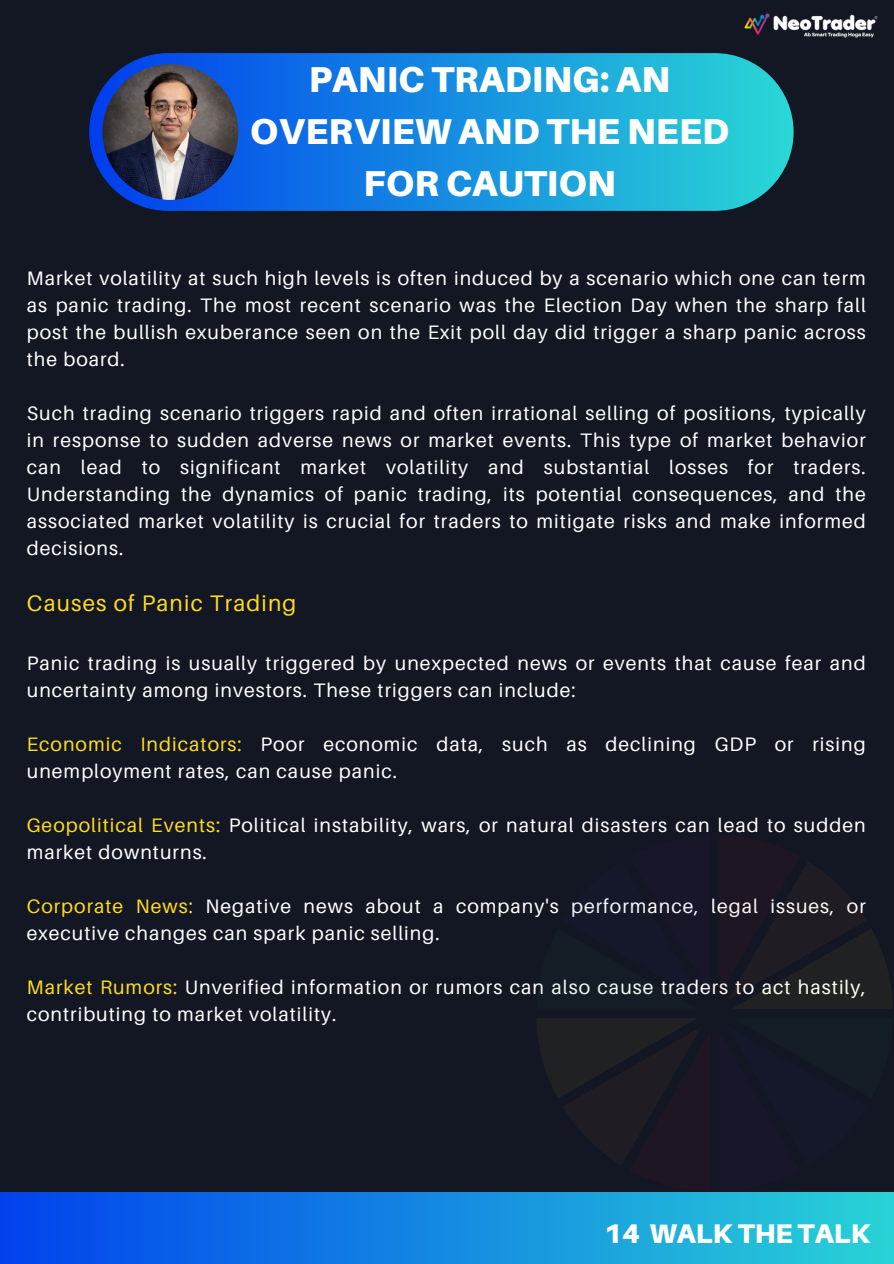
<style>
.page{position:relative;width:894px;height:1264px;background:#fff}
.page>*{position:absolute;margin:0;border:0;box-sizing:border-box;transform-origin:0 0}
.t1{font:900 36px/51.8px "Aileron";letter-spacing:.005em;color:#fff;text-align:center}
.t2{font:900 27px "Aileron";color:#fff}
.t3{font:22.5px "Aileron";letter-spacing:.05em;color:#fddc1f}
.t4{font:19.5px/27px "Aileron";letter-spacing:.05em;color:#fff}
.s1{color:#fddc1f}
</style>
<div class="page">
<div style="left:0;top:0;width:893px;height:1263px;background:#131623"></div>
<div style="left:0;top:1192px;width:893px;height:71px;background:linear-gradient(to right,#0142ed,#28d3d6)"></div>
<div style="left:89px;top:53px;width:704px;height:158px;background:linear-gradient(to right,#003cec,#2ad8d6);border-radius:79px"></div>
<img style="left:102px;top:64px;width:136px;height:136px;border-radius:50%">
<svg style="left:720px;top:836px;width:172px;height:172px"></svg>
<svg style="left:537px;top:1018px;width:172px;height:173px"></svg>
<img style="left:711px;top:13px;width:167px;height:109px">
<p class="t1" style="left:250px;top:53px;width:480px">PANIC TRADING: AN<br>OVERVIEW AND THE NEED<br>FOR CAUTION</p>
<p class="t4" style="left:27px;top:264px;width:840px;text-align:justify">Market volatility at such high levels is often induced by a scenario which one can term as panic trading. The most recent scenario was the Election Day when the sharp fall post the bullish exuberance seen on the Exit poll day did trigger a sharp panic across the board.</p>
<p class="t4" style="left:27px;top:399px;width:840px;text-align:justify">Such trading scenario triggers rapid and often irrational selling of positions, typically in response to sudden adverse news or market events. This type of market behavior can lead to significant market volatility and substantial losses for traders.<br>Understanding the dynamics of panic trading, its potential consequences, and the associated market volatility is crucial for traders to mitigate risks and make informed decisions.</p>
<h1 class="t3" style="left:27px;top:589px;width:271px">Causes of Panic Trading</h1>
<p class="t4" style="left:27px;top:649px;width:840px">Panic trading is usually triggered by unexpected news or events that cause fear and uncertainty among investors. These triggers can include:</p>
<p class="t4" style="left:27px;top:730px;width:840px"><span class="s1">Economic Indicators:</span> Poor economic data, such as declining GDP or rising unemployment rates, can cause panic.</p>
<h3 class="t4" style="left:27px;top:811px;width:840px"><span class="s1">Geopolitical Events:</span> Political instability, wars, or natural disasters can lead to sudden market downturns.</h3>
<p class="t4" style="left:27px;top:892px;width:840px"><span class="s1">Corporate News:</span> Negative news about a company's performance, legal issues, or executive changes can spark panic selling.</p>
<p class="t4" style="left:27px;top:973px;width:840px"><span class="s1">Market Rumors:</span> Unverified information or rumors can also cause traders to act hastily, contributing to market volatility.</p>
<p class="t2" style="left:604px;top:1216px;width:268px">14 WALK THE TALK</p>
</div>
